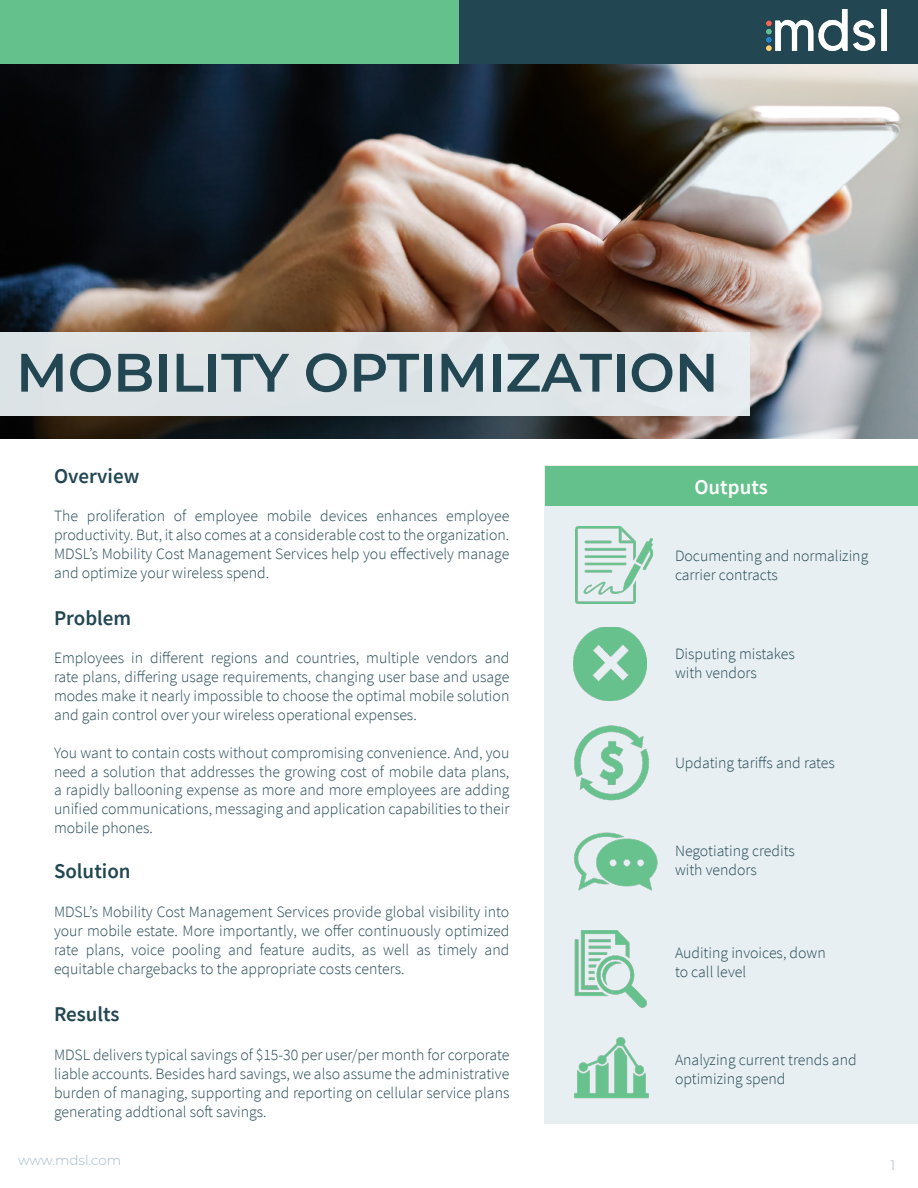
<style>
.page{position:relative;width:918px;height:1188px;background:#fff}
.page>*{position:absolute;margin:0;border:0;box-sizing:border-box;transform-origin:0 0}
.t1{font:600 54px "Montserrat";color:#224753}
.t2{font:600 21px "Source Sans Pro";color:#224753}
.t3{font:600 21px "Source Sans Pro";color:#fff}
.t4{font:300 15.75px/18.9px "Source Sans Pro";color:#224753;text-align:justify}
.t5{font:300 13.5px "Montserrat";color:#a2bbc5}
</style>
<div class="page">
<div style="left:544px;top:465px;width:374px;height:658px;background:#e8eff2"></div>
<img style="left:0;top:64px;width:918px;height:374px">
<div style="left:0;top:0;width:459px;height:64px;background:#65c18b"></div>
<div style="left:459px;top:0;width:459px;height:64px;background:#224753"></div>
<img style="left:767px;top:10px;width:120px;height:41px">
<img style="left:575px;top:527px;width:78px;height:77px">
<img style="left:573px;top:627px;width:74px;height:74px">
<img style="left:574px;top:725px;width:75px;height:76px">
<img style="left:574px;top:832px;width:84px;height:59px">
<img style="left:574px;top:930px;width:73px;height:78px">
<img style="left:574px;top:1037px;width:75px;height:62px">
<div style="left:0;top:332px;width:750px;height:84px;background:#dfe5e6"></div>
<div style="left:545px;top:466px;width:372px;height:40px;background:#65c18b"></div>
<p class="t1" style="left:16px;top:334px;width:704px">MOBILITY OPTIMIZATION</p>
<p class="t2" style="left:54px;top:462px;width:87px">Overview</p>
<p class="t4" style="left:54px;top:506px;width:457px">The proliferation of employee mobile devices enhances employee productivity. But, it also comes at a considerable cost to the organization.<br>MDSL’s Mobility Cost Management Services help you effectively manage and optimize your wireless spend.</p>
<p class="t2" style="left:54px;top:605px;width:79px">Problem</p>
<p class="t4" style="left:54px;top:648px;width:457px">Employees in different regions and countries, multiple vendors and rate plans, differing usage requirements, changing user base and usage modes make it nearly impossible to choose the optimal mobile solution and gain control over your wireless operational expenses.</p>
<p class="t4" style="left:54px;top:743px;width:457px">You want to contain costs without compromising convenience. And, you need a solution that addresses the growing cost of mobile data plans, a rapidly ballooning expense as more and more employees are adding unified communications, messaging and application capabilities to their mobile phones.</p>
<p class="t2" style="left:54px;top:857px;width:78px">Solution</p>
<p class="t4" style="left:54px;top:902px;width:457px">MDSL’s Mobility Cost Management Services provide global visibility into your mobile estate. More importantly, we offer continuously optimized rate plans, voice pooling and feature audits, as well as timely and equitable chargebacks to the appropriate costs centers.</p>
<p class="t2" style="left:54px;top:1001px;width:67px">Results</p>
<p class="t4" style="left:54px;top:1045px;width:457px">MDSL delivers typical savings of $15-30 per user/per month for corporate liable accounts. Besides hard savings, we also assume the administrative burden of managing, supporting and reporting on cellular service plans generating addtional soft savings.</p>
<p class="t5" style="left:18px;top:1151px;width:105px">www.mdsl.com</p>
<p class="t3" style="left:694px;top:473px;width:75px">Outputs</p>
<p class="t4" style="left:675px;top:546px;width:195px">Documenting and normalizing carrier contracts</p>
<p class="t4" style="left:675px;top:644px;width:121px">Disputing mistakes</p>
<p class="t4" style="left:675px;top:663px;width:83px">with vendors</p>
<p class="t4" style="left:675px;top:753px;width:161px">Updating tariffs and rates</p>
<p class="t4" style="left:675px;top:842px;width:121px">Negotiating credits</p>
<p class="t4" style="left:675px;top:860px;width:83px">with vendors</p>
<p class="t4" style="left:675px;top:943px;width:152px">Auditing invoices, down</p>
<p class="t4" style="left:675px;top:962px;width:73px">to call level</p>
<p class="t4" style="left:675px;top:1051px;width:183px">Analyzing current trends and optimizing spend</p>
<p class="t5" style="left:890px;top:1157px;width:6px">1</p>
</div>
